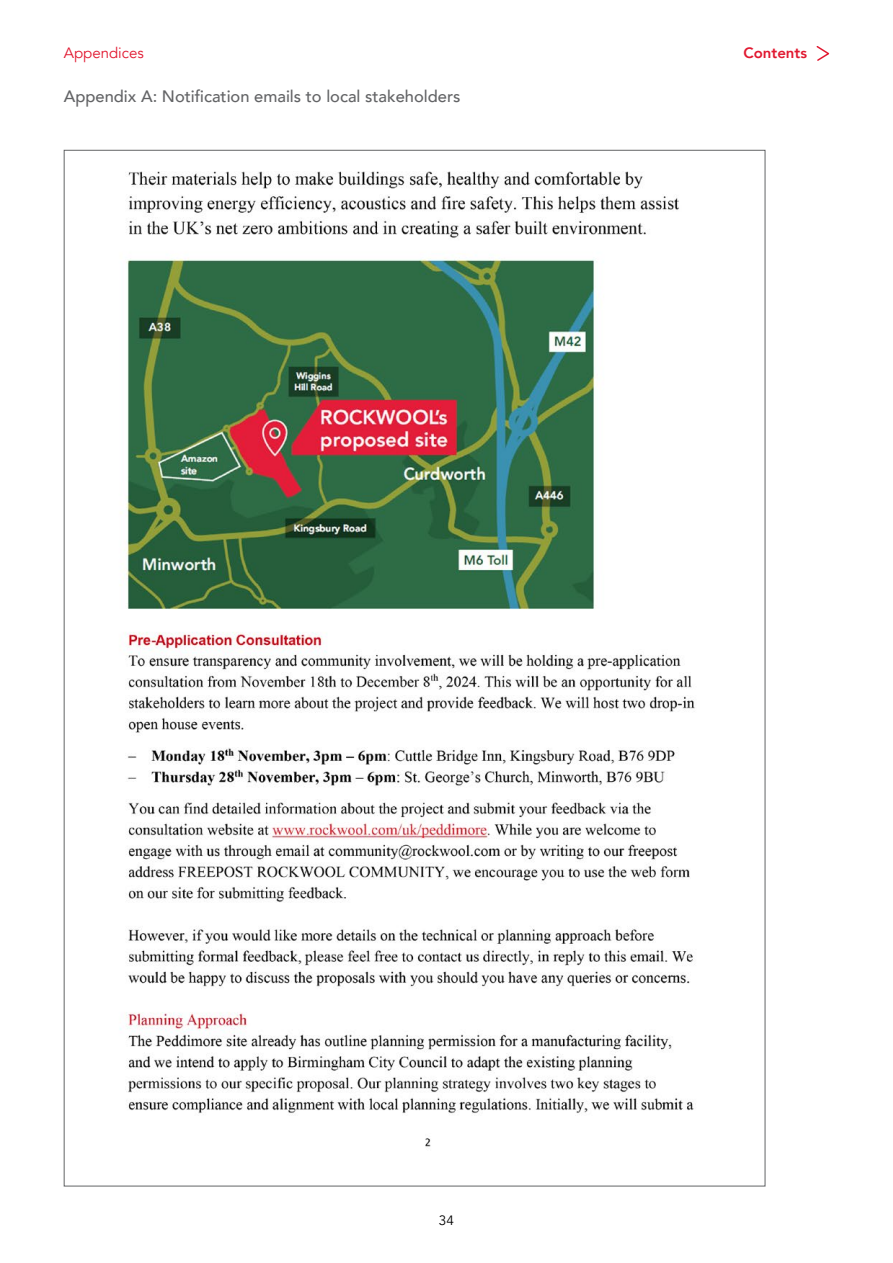
<style>
.page{position:relative;width:893px;height:1263px;background:#fff}
.page>*{position:absolute;margin:0;border:0;box-sizing:border-box;transform-origin:0 0}
.t1{font:500 16.5px "Avenir";color:#636466}
.t2{font:15px "Avenir";color:#e11931}
.t3{font:800 15px "Avenir";color:#e11931}
.t4{font:13.5px "Avenir";color:#000}
</style>
<div class="page">
<svg style="left:816px;top:46px;width:14px;height:15px"></svg>
<img style="left:120px;top:171px;width:575px;height:976px">
<p class="t2" style="left:64px;top:44px;width:82px">Appendices</p>
<p class="t3" style="left:743px;top:41px;width:65px">Contents</p>
<p class="t1" style="left:64px;top:82px;width:398px">Appendix A: Notification emails to local stakeholders</p>
<p class="t4" style="left:439px;top:1213px;width:17px">34</p>
</div>
